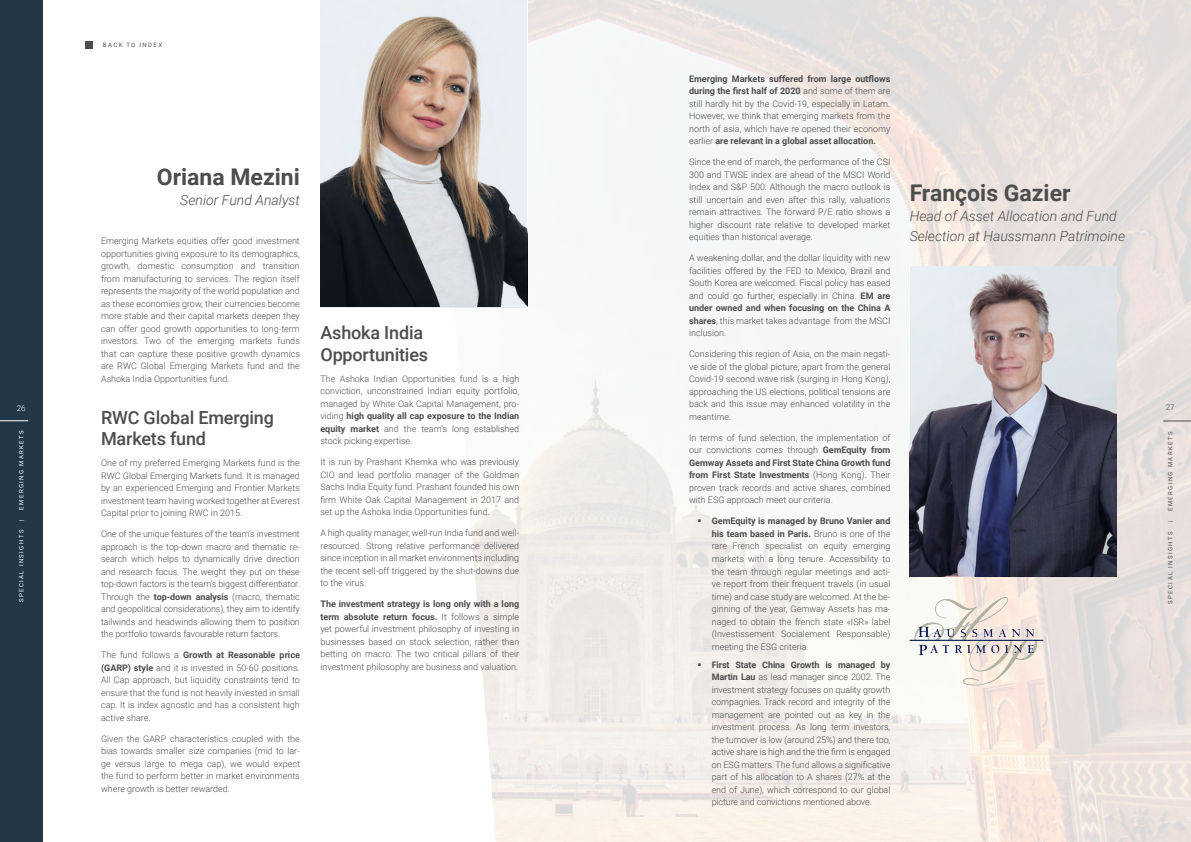
<style>
.page{position:relative;width:1191px;height:842px;background:#fff}
.page>*{position:absolute;margin:0;border:0;box-sizing:border-box;transform-origin:0 0}
.t1{font:700 23px "Roboto";color:#4d4d4d}
.t2{font:500 18px/21.6px "Roboto";letter-spacing:-.01em;color:#4d4d4d}
.t3{font:italic 300 14px/20px "Roboto";color:#4d4d4d}
.t4{font:300 9px/12.5px "Roboto";color:#4d4d4d;text-align:justify}
.t5{font:300 8px "Roboto";color:#fff}
.t6{font:300 8px "Roboto";color:#4d4d4d}
.t7{font:6px "Roboto";letter-spacing:.235em;color:#4d4d4d}
.t8{font:6px "Roboto";letter-spacing:.235em;color:#fff}
.s1{font-weight:700}
</style>
<div class="page">
<div style="left:0;top:0;width:42px;height:842px;background:#233746"></div>
<img style="left:471px;top:0;width:720px;height:842px">
<svg style="left:1163px;top:421px;width:28px;height:1px"></svg>
<svg style="left:0;top:420px;width:28px;height:1px"></svg>
<svg style="left:85px;top:41px;width:8px;height:8px"></svg>
<svg style="left:320px;top:0;width:207px;height:308px;background:#9e9996"></svg>
<svg style="left:909px;top:266px;width:207px;height:310px;background:#80808c"></svg>
<img style="left:909px;top:573px;width:136px;height:136px">
<p class="t7" style="left:103px;top:41px;width:61px">BACK TO INDEX</p>
<p class="t4" style="left:689px;top:72px;width:203px"><span class="s1">Emerging Markets suffered from large outflows during the first half of 2020</span> and some of them are still hardly hit by the Covid-19, especially in Latam.<br>However, we think that emerging markets from the north of asia, which have re opened their economy earlier <span class="s1">are relevant in a global asset allocation.</span></p>
<p class="t4" style="left:689px;top:156px;width:203px">Since the end of march, the performance of the CSI 300 and TWSE index are ahead of the MSCI World Index and S&amp;P 500. Although the macro outlook is still uncertain and even after this rally, valuations remain attractives. The forward P/E ratio shows a higher discount rate relative to developed market equities than historical average.</p>
<p class="t4" style="left:689px;top:252px;width:203px">A weakening dollar, and the dollar liquidity with new facilities offered by the FED to Mexico, Brazil and South Korea are welcomed. Fiscal policy has eased and could go further, especially in China. <span class="s1">EM are under owned and when focusing on the China A shares</span>, this market takes advantage from the MSCI inclusion.</p>
<p class="t4" style="left:689px;top:348px;width:203px">Considering this region of Asia, on the main negati&shy;ve side of the global picture, apart from the general Covid-19 second wave risk (surging in Hong Kong), approaching the US elections, political tensions are back and this issue may enhanced volatility in the meantime.</p>
<p class="t4" style="left:689px;top:431px;width:203px">In terms of fund selection, the implementation of our convictions comes through <span class="s1">GemEquity from Gemway Assets and First State China Growth fund from First State Investments</span> (Hong Kong). Their proven track records and active shares, combined with ESG approach meet our criteria.</p>
<p class="t4" style="left:711px;top:515px;width:180px"><span class="s1">GemEquity is managed by Bruno Vanier and his team based in Paris.</span> Bruno is one of the rare French specialist on equity emerging markets with a long tenure. Accessibility to the team through regular meetings and acti&shy;ve report from their frequent travels (in usual time) and case study are welcomed. At the be&shy;ginning of the year, Gemway Assets has ma&shy;naged to obtain the french state «ISR» label (Investissement Socialement Responsable) meeting the ESG criteria.</p>
<p class="t4" style="left:711px;top:658px;width:180px"><span class="s1">First State China Growth is managed by Martin Lau</span> as lead manager since 2002. The investment strategy focuses on quality growth compagnies. Track record and integrity of the management are pointed out as key in the investment process. As long term investors, the turnover is low (around 25%) and there too, active share is high and the the firm is engaged on ESG matters. The fund allows a significative part of his allocation to A shares (27% at the end of June), which correspond to our global picture and convictions mentioned above.</p>
<h1 class="t1" style="left:157px;top:161px;width:144px">Oriana Mezini</h1>
<h3 class="t3" style="left:180px;top:190px;width:121px">Senior Fund Analyst</h3>
<p class="t4" style="left:101px;top:235px;width:200px">Emerging Markets equities offer good investment opportunities giving exposure to its demographics, growth, domestic consumption and transition from manufacturing to services. The region itself represents the majority of the world population and as these economies grow, their currencies become more stable and their capital markets deepen they can offer good growth opportunities to long-term investors. Two of the emerging markets funds that can capture these positive growth dynamics are RWC Global Emerging Markets fund and the Ashoka India Opportunities fund.</p>
<h1 class="t1" style="left:909px;top:176px;width:162px">François Gazier</h1>
<h3 class="t3" style="left:909px;top:205px;width:217px">Head of Asset Allocation and Fund<br>Selection at Haussmann Patrimoine</h3>
<h2 class="t2" style="left:320px;top:321px;width:109px">Ashoka India<br>Opportunities</h2>
<p class="t4" style="left:320px;top:372px;width:200px">The Ashoka Indian Opportunities fund is a high conviction, unconstrained Indian equity portfolio, managed by White Oak Capital Management, pro&shy;viding <span class="s1">high quality all cap exposure to the Indian equity market</span> and the team’s long established stock picking expertise.</p>
<p class="t4" style="left:320px;top:455px;width:200px">It is run by Prashant Khemka who was previously CIO and lead portfolio manager of the Goldman Sachs India Equity fund. Prashant founded his own firm White Oak Capital Management in 2017 and set up the Ashoka India Opportunities fund.</p>
<p class="t4" style="left:320px;top:526px;width:200px">A high quality manager, well-run India fund and well&shy;resourced. Strong relative performance delivered since inception in all market environments including the recent sell-off triggered by the shut-downs due to the virus.</p>
<p class="t4" style="left:320px;top:597px;width:200px"><span class="s1">The investment strategy is long only with a long term absolute return focus.</span> It follows a simple yet powerful investment philosophy of investing in businesses based on stock selection, rather than betting on macro. The two critical pillars of their investment philosophy are business and valuation.</p>
<p class="t5" style="left:17px;top:403px;width:10px">26</p>
<p class="t6" style="left:1165px;top:402px;width:10px">27</p>
<h2 class="t2" style="left:101px;top:406px;width:174px">RWC Global Emerging<br>Markets fund</h2>
<p class="t8" style="left:17px;top:510px;width:81px;rotate:-90deg">EMERGING MARKETS</p>
<p class="t7" style="left:1166px;top:511px;width:81px;rotate:-90deg">EMERGING MARKETS</p>
<p class="t4" style="left:101px;top:456px;width:200px">One of my preferred Emerging Markets fund is the RWC Global Emerging Markets fund. It is managed by an experienced Emerging and Frontier Markets investment team having worked together at Everest Capital prior to joining RWC in 2015.</p>
<p class="t4" style="left:101px;top:527px;width:200px">One of the unique features of the team’s investment approach is the top-down macro and thematic re&shy;search which helps to dynamically drive direction and research focus. The weight they put on these top-down factors is the team’s biggest differentiator.<br>Through the <span class="s1">top-down analysis</span> (macro, thematic and geopolitical considerations), they aim to identify tailwinds and headwinds allowing them to position the portfolio towards favourable return factors.</p>
<p class="t4" style="left:101px;top:648px;width:200px">The fund follows a <span class="s1">Growth at Reasonable price (GARP) style</span> and it is invested in 50-60 positions.<br>All Cap approach, but liquidity constraints tend to ensure that the fund is not heavily invested in small cap. It is index agnostic and has a consistent high active share.</p>
<p class="t4" style="left:101px;top:732px;width:200px">Given the GARP characteristics coupled with the bias towards smaller size companies (mid to lar&shy;ge versus large to mega cap), we would expect the fund to perform better in market environments where growth is better rewarded.</p>
<p class="t7" style="left:1166px;top:522px;width:3px;rotate:-90deg">|</p>
<p class="t8" style="left:17px;top:602px;width:74px;rotate:-90deg">SPECIAL INSIGHTS</p>
<p class="t7" style="left:1166px;top:604px;width:74px;rotate:-90deg">SPECIAL INSIGHTS</p>
</div>
